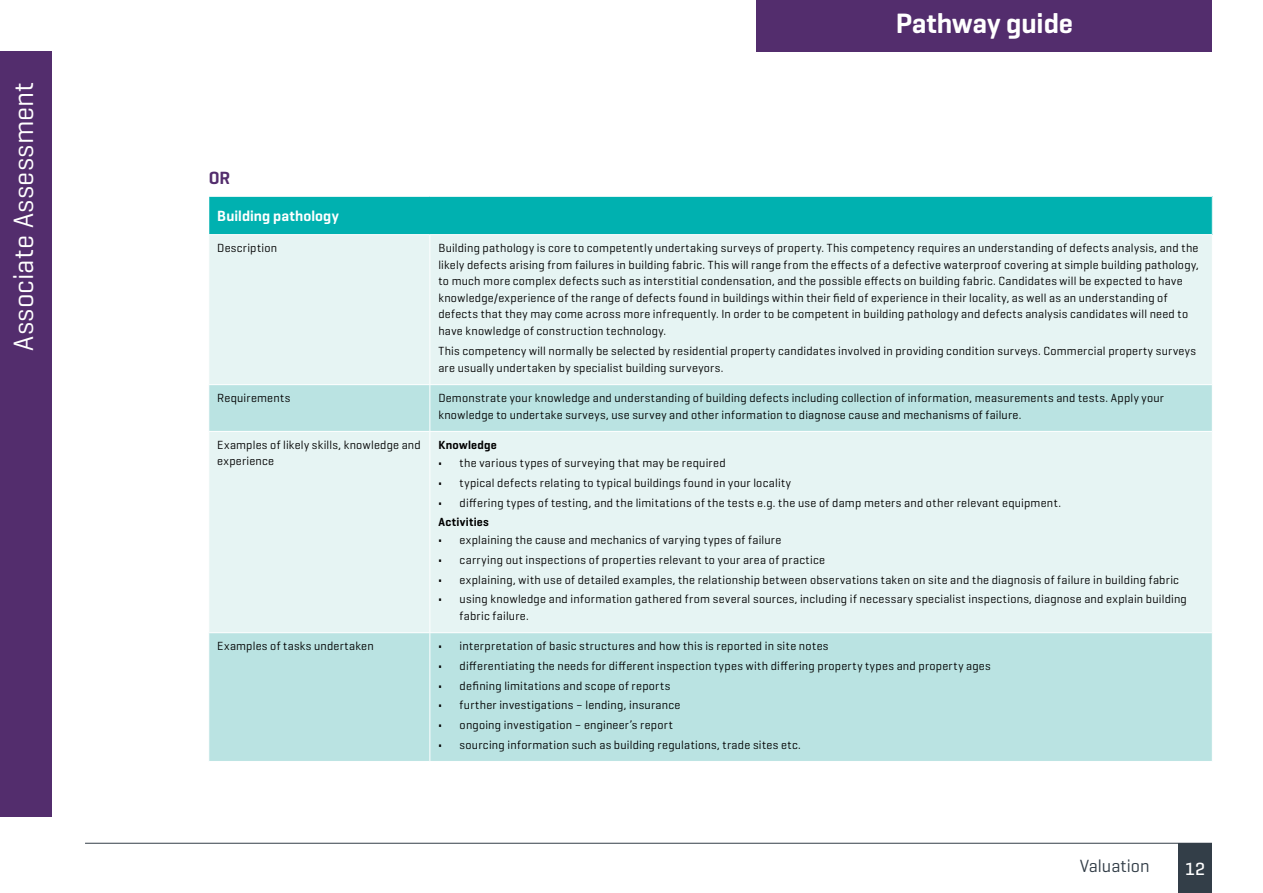
<style>
.page{position:relative;width:1263px;height:893px;background:#fff}
.page>*{position:absolute;margin:0;border:0;box-sizing:border-box;transform-origin:0 0}
.t1{font:28.5px "Geogrotesque";letter-spacing:.01em;color:#fff}
.t2{font:600 28.5px "Geogrotesque";letter-spacing:-.005em;color:#fff}
.t3{font:18px "Geogrotesque";color:#333e48}
.t4{font:500 18px "Geogrotesque";color:#fff}
.t5{font:600 18px "Geogrotesque";color:#532d6d}
.t6{font:600 15px "Geogrotesque";letter-spacing:.005em;color:#fff}
.t7{font:12px/16.5px "Geogrotesque";letter-spacing:.02em;color:#000}
.t8{font:600 12px "Geogrotesque";letter-spacing:.015em;color:#000}
.s1{font-weight:700}
.s2{font-weight:600}
</style>
<div class="page">
<div style="left:1178px;top:843px;width:34px;height:50px;background:#333e48"></div>
<hr style="left:85px;top:843px;width:1127px;height:1px;background:#333e48">
<div style="left:0;top:51px;width:51px;height:765px;background:#532d6d"></div>
<div style="left:757px;top:0;width:455px;height:51px;background:#532d6d"></div>
<div style="left:209px;top:196px;width:1003px;height:39px;background:#00b1b0"></div>
<div style="left:209px;top:235px;width:1003px;height:149px;background:#e6f4f3"></div>
<svg style="left:209px;top:385px;width:1003px;height:376px;background:#d1eceb"></svg>
<hr style="left:208px;top:196px;width:222px;height:1px;background:#fff">
<hr style="left:430px;top:196px;width:783px;height:1px;background:#fff">
<hr style="left:208px;top:234px;width:222px;height:1px;background:#fff">
<hr style="left:430px;top:234px;width:783px;height:1px;background:#fff">
<hr style="left:429px;top:235px;width:1px;height:149px;background:#fff">
<hr style="left:429px;top:385px;width:1px;height:46px;background:#fff">
<hr style="left:208px;top:431px;width:222px;height:1px;background:#fff">
<hr style="left:430px;top:431px;width:783px;height:1px;background:#fff">
<hr style="left:429px;top:432px;width:1px;height:200px;background:#fff">
<hr style="left:208px;top:632px;width:222px;height:1px;background:#fff">
<hr style="left:430px;top:632px;width:783px;height:1px;background:#fff">
<hr style="left:429px;top:633px;width:1px;height:128px;background:#fff">
<h1 class="t1" style="left:6px;top:351px;width:271px;rotate:-90deg">Associate Assessment</h1>
<h1 class="t2" style="left:896px;top:6px;width:179px">Pathway guide</h1>
<h2 class="t5" style="left:209px;top:166px;width:23px">OR</h2>
<p class="t6" style="left:217px;top:207px;width:123px">Building pathology</p>
<p class="t7" style="left:217px;top:239px;width:61px">Description</p>
<p class="t7" style="left:438px;top:239px;width:762px">Building pathology is core to competently undertaking surveys of property. This competency requires an understanding of defects analysis, and the likely defects arising from failures in building fabric. This will range from the effects of a defective waterproof covering at simple building pathology, to much more complex defects such as interstitial condensation, and the possible effects on building fabric. Candidates will be expected to have knowledge/experience of the range of defects found in buildings within their field of experience in their locality, as well as an understanding of defects that they may come across more infrequently. In order to be competent in building pathology and defects analysis candidates will need to have knowledge of construction technology.</p>
<p class="t7" style="left:438px;top:343px;width:759px">This competency will normally be selected by residential property candidates involved in providing condition surveys. Commercial property surveys are usually undertaken by specialist building surveyors.</p>
<p class="t7" style="left:217px;top:389px;width:75px">Requirements</p>
<p class="t7" style="left:438px;top:389px;width:727px">Demonstrate your knowledge and understanding of building defects including collection of information, measurements and tests. Apply your knowledge to undertake surveys, use survey and other information to diagnose cause and mechanisms of failure.</p>
<p class="t7" style="left:217px;top:436px;width:205px">Examples of likely skills, knowledge and experience</p>
<p class="t8" style="left:438px;top:437px;width:60px">Knowledge</p>
<p class="t7" style="left:438px;top:454px;width:289px"><span class="s1">•</span> the various types of surveying that may be required</p>
<p class="t7" style="left:438px;top:474px;width:354px"><span class="s1">•</span> typical defects relating to typical buildings found in your locality</p>
<p class="t7" style="left:438px;top:492px;width:624px;line-height:19.6px"><span class="s1">•</span> differing types of testing, and the limitations of the tests e.g. the use of damp meters and other relevant equipment.<br><span class="s2">Activities</span></p>
<p class="t7" style="left:438px;top:532px;width:345px"><span class="s1">•</span> explaining the cause and mechanics of varying types of failure</p>
<p class="t7" style="left:438px;top:551px;width:388px"><span class="s1">•</span> carrying out inspections of properties relevant to your area of practice</p>
<p class="t7" style="left:438px;top:571px;width:742px"><span class="s1">•</span> explaining, with use of detailed examples, the relationship between observations taken on site and the diagnosis of failure in building fabric</p>
<p class="t7" style="left:460px;top:591px;width:729px;text-indent:-21px"><span class="s1">•</span> using knowledge and information gathered from several sources, including if necessary specialist inspections, diagnose and explain building fabric failure.</p>
<p class="t7" style="left:217px;top:638px;width:158px">Examples of tasks undertaken</p>
<p class="t7" style="left:438px;top:638px;width:392px"><span class="s1">•</span> interpretation of basic structures and how this is reported in site notes</p>
<p class="t7" style="left:438px;top:657px;width:554px"><span class="s1">•</span> differentiating the needs for different inspection types with differing property types and property ages</p>
<p class="t7" style="left:438px;top:677px;width:233px"><span class="s1">•</span> defining limitations and scope of reports</p>
<p class="t7" style="left:438px;top:697px;width:244px"><span class="s1">•</span> further investigations – lending, insurance</p>
<p class="t7" style="left:438px;top:716px;width:236px"><span class="s1">•</span> ongoing investigation – engineer’s report</p>
<p class="t7" style="left:438px;top:736px;width:364px"><span class="s1">•</span> sourcing information such as building regulations, trade sites etc.</p>
<h2 class="t3" style="left:1080px;top:854px;width:71px">Valuation</h2>
<h2 class="t4" style="left:1185px;top:857px;width:21px">12</h2>
</div>
